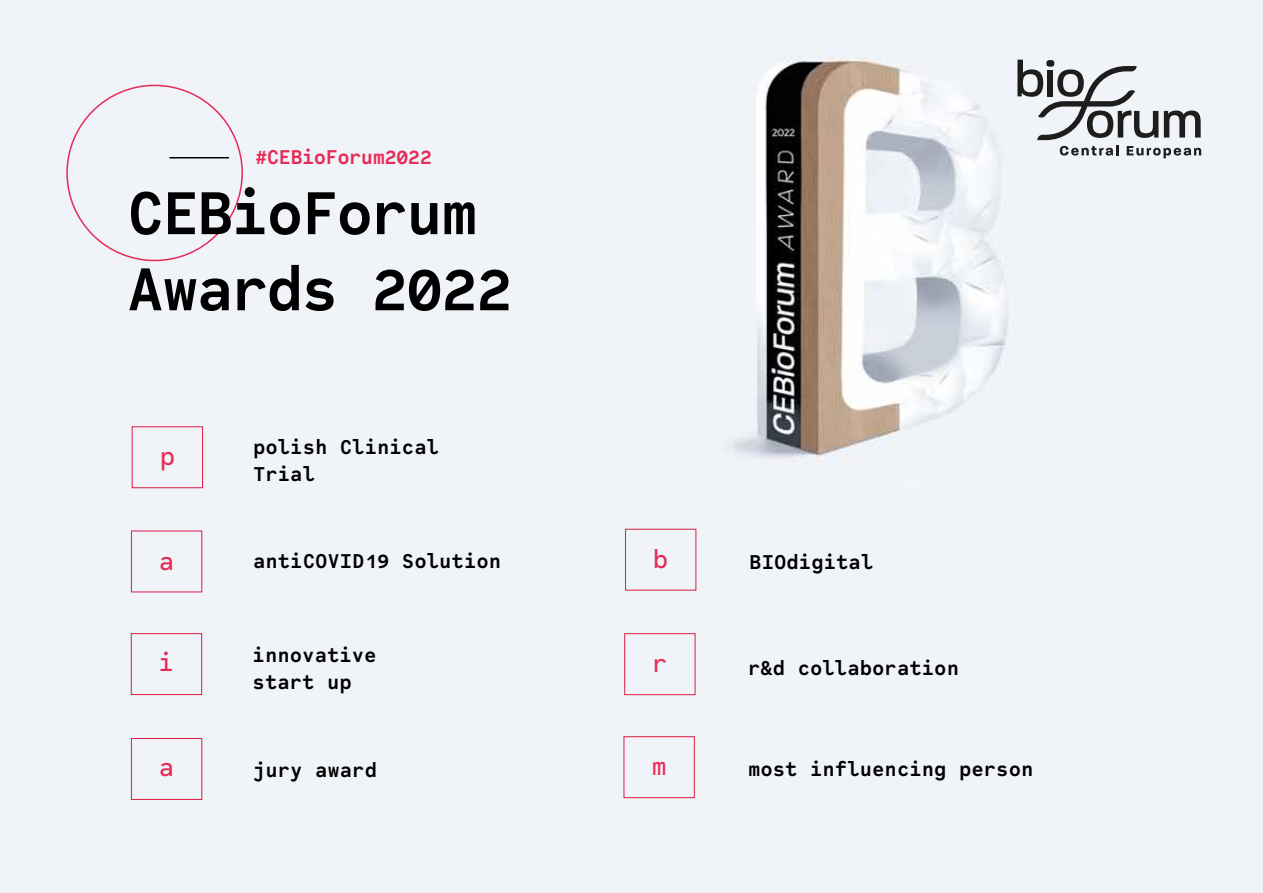
<style>
.page{position:relative;width:1263px;height:893px;background:#f0f3f8}
.page>*{position:absolute;margin:0;border:0;box-sizing:border-box;transform-origin:0 0}
.t1{font:700 63.45px/76.1px "Code Saver";letter-spacing:-.01em;color:#000}
.t2{font:500 26.55px "Code Saver";color:#e62a56}
.t3{font:700 21px/27px "Code Saver";letter-spacing:.03em;color:#000}
.t4{font:700 21px "Code Saver";color:#e62b57}
</style>
<div class="page">
<div style="left:131px;top:633px;width:71px;height:62px;border:1px solid #de1e43"></div>
<div style="left:131px;top:738px;width:71px;height:62px;border:1px solid #de1e43"></div>
<div style="left:624px;top:736px;width:71px;height:62px;border:1px solid #de1e43"></div>
<div style="left:624px;top:633px;width:71px;height:62px;border:1px solid #de1e43"></div>
<div style="left:132px;top:426px;width:71px;height:62px;border:1px solid #de1e43"></div>
<svg style="left:1017px;top:60px;width:184px;height:98px"></svg>
<hr style="left:170px;top:157px;width:59px;height:1px;background:#000">
<p class="t4" style="left:255px;top:144px;width:178px">#CEBioForum2022</p>
<h1 class="t1" style="left:128px;top:174px;width:386px">CEBioForum<br>Awards 2022</h1>
<p class="t2" style="left:160px;top:439px;width:16px">p</p>
<p class="t2" style="left:159px;top:544px;width:16px">a</p>
<p class="t2" style="left:159px;top:645px;width:16px">i</p>
<p class="t3" style="left:253px;top:433px;width:187px">polish Clinical<br>Trial</p>
<p class="t3" style="left:253px;top:548px;width:249px">antiCOVID19 Solution</p>
<p class="t3" style="left:253px;top:641px;width:125px">innovative start up</p>
<p class="t2" style="left:653px;top:542px;width:16px">b</p>
<p class="t2" style="left:652px;top:646px;width:16px">r</p>
<p class="t3" style="left:253px;top:757px;width:125px">jury award</p>
<p class="t2" style="left:159px;top:750px;width:16px">a</p>
<p class="t2" style="left:652px;top:750px;width:16px">m</p>
<p class="t3" style="left:750px;top:548px;width:125px">BIOdigital</p>
<p class="t3" style="left:748px;top:654px;width:212px">r&amp;d collaboration</p>
<p class="t3" style="left:748px;top:755px;width:286px">most influencing person</p>
</div>
